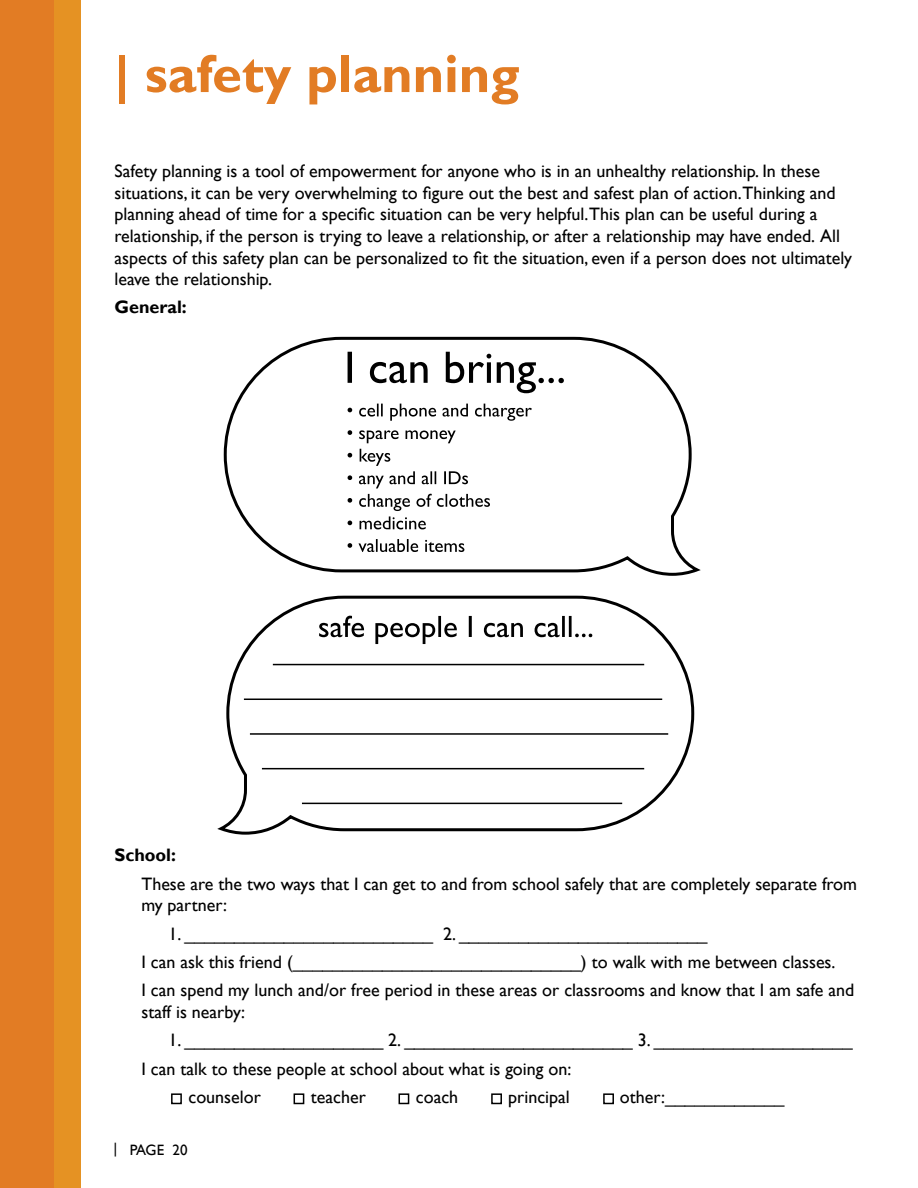
<style>
.page{position:relative;width:918px;height:1188px;background:#fff}
.page>*{position:absolute;margin:0;border:0;box-sizing:border-box;transform-origin:0 0}
.t1{font:700 54px "Gill Sans";color:#e27c24}
.t2{font:18px/21.6px "Gill Sans";color:#000}
.t3{font:700 18px "Gill Sans";color:#000}
.t4{font:15px "Gill Sans";letter-spacing:-.02em;color:#000}
</style>
<div class="page">
<div style="left:0;top:0;width:54px;height:1188px;background:#e27c24"></div>
<div style="left:54px;top:0;width:27px;height:1188px;background:#e59223"></div>
<svg style="left:223px;top:336px;width:478px;height:240px"></svg>
<svg style="left:348px;top:539px;width:116px;height:13px"></svg>
<svg style="left:348px;top:494px;width:142px;height:35px"></svg>
<svg style="left:348px;top:449px;width:120px;height:39px"></svg>
<svg style="left:348px;top:430px;width:108px;height:13px"></svg>
<svg style="left:348px;top:404px;width:184px;height:17px"></svg>
<svg style="left:348px;top:352px;width:216px;height:41px"></svg>
<svg style="left:217px;top:595px;width:478px;height:240px"></svg>
<hr style="left:273px;top:664px;width:371px;height:1px;background:#000">
<hr style="left:244px;top:699px;width:418px;height:1px;background:#000">
<hr style="left:250px;top:733px;width:418px;height:2px;background:#000">
<hr style="left:262px;top:768px;width:382px;height:1px;background:#000">
<hr style="left:302px;top:803px;width:320px;height:1px;background:#000">
<svg style="left:319px;top:616px;width:273px;height:28px"></svg>
<div style="left:171px;top:1093px;width:11px;height:11px;border:2px solid #000"></div>
<div style="left:294px;top:1093px;width:10px;height:11px;border:2px solid #000"></div>
<div style="left:399px;top:1093px;width:10px;height:11px;border:2px solid #000"></div>
<div style="left:491px;top:1093px;width:11px;height:11px;border:2px solid #000"></div>
<div style="left:603px;top:1093px;width:11px;height:11px;border:2px solid #000"></div>
<h1 class="t1" style="left:114px;top:41px;width:407px">| safety planning</h1>
<p class="t2" style="left:114px;top:161px;width:739px">Safety planning is a tool of empowerment for anyone who is in an unhealthy relationship. In these situations, it can be very overwhelming to figure out the best and safest plan of action.Thinking and planning ahead of time for a specific situation can be very helpful.This plan can be useful during a relationship, if the person is trying to leave a relationship, or after a relationship may have ended. All aspects of this safety plan can be personalized to fit the situation, even if a person does not ultimately leave the relationship.</p>
<p class="t3" style="left:114px;top:297px;width:74px">General:</p>
<p class="t3" style="left:114px;top:844px;width:63px">School:</p>
<p class="t2" style="left:141px;top:873px;width:717px">These are the two ways that I can get to and from school safely that are completely separate from my partner:</p>
<p class="t2" style="left:141px;top:920px;width:714px;line-height:28.3px;text-indent:27px">1. _________________________ 2. _________________________<br>I can ask this friend (_____________________________) to walk with me between classes.<br>I can spend my lunch and/or free period in these areas or classrooms and know that I am safe and</p>
<p class="t2" style="left:141px;top:1001px;width:105px">staff is nearby:</p>
<p class="t2" style="left:168px;top:1030px;width:686px">1. ____________________ 2. _______________________ 3. ____________________</p>
<p class="t2" style="left:141px;top:1058px;width:431px">I can talk to these people at school about what is going on:</p>
<p class="t2" style="left:188px;top:1086px;width:74px">counselor</p>
<p class="t2" style="left:311px;top:1086px;width:56px">teacher</p>
<p class="t2" style="left:416px;top:1086px;width:44px">coach</p>
<p class="t2" style="left:508px;top:1086px;width:63px">principal</p>
<p class="t2" style="left:620px;top:1086px;width:166px">other:____________</p>
<p class="t4" style="left:113px;top:1141px;width:76px">| PAGE 20</p>
</div>
